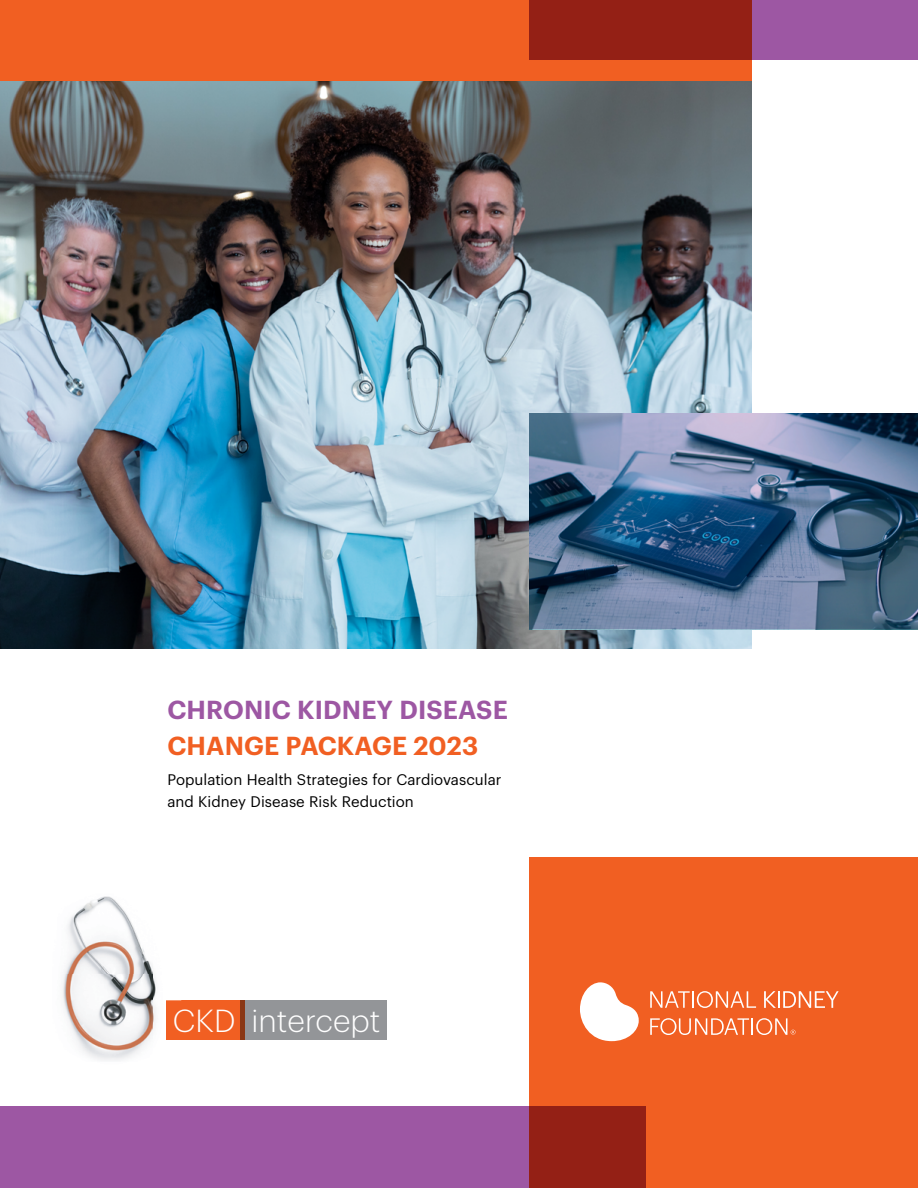
<style>
.page{position:relative;width:918px;height:1188px;background:#fff}
.page>*{position:absolute;margin:0;border:0;box-sizing:border-box;transform-origin:0 0}
.t1{font:300 31.5px "Graphik";color:#fff}
.t2{font:600 25.5px/36px "Graphik";letter-spacing:.005em;color:#9d57a3}
.Body2{font:15px/22.5px "Graphik";color:#000}
.s1{color:#f15f22}
.s2{font-size:31.2px}
</style>
<div class="page">
<div style="left:0;top:0;width:752px;height:81px;background:#f15f22"></div>
<svg style="left:529px;top:0;width:389px;height:60px;background:#973751"></svg>
<div style="left:167px;top:1001px;width:78px;height:39px;background:#f15f22"></div>
<div style="left:240px;top:1001px;width:147px;height:39px;background:#939598"></div>
<img style="left:62px;top:896px;width:91px;height:165px">
<img style="left:153px;top:973px;width:28px;height:31px">
<img style="left:153px;top:1004px;width:14px;height:36px">
<div style="left:529px;top:858px;width:389px;height:330px;background:#f15f22"></div>
<svg style="left:0;top:1107px;width:646px;height:81px;background:#9b4d89"></svg>
<img style="left:0;top:81px;width:752px;height:567px">
<svg style="left:580px;top:982px;width:59px;height:59px"></svg>
<svg style="left:650px;top:991px;width:106px;height:17px"></svg>
<svg style="left:764px;top:991px;width:75px;height:17px"></svg>
<svg style="left:650px;top:1018px;width:146px;height:17px"></svg>
<svg style="left:529px;top:413px;width:389px;height:216px;background:#526e8f"></svg>
<p class="t2" style="left:167px;top:690px;width:342px">CHRONIC KIDNEY DISEASE<br><span class="s1">CHANGE PACKAGE 2023</span></p>
<p class="Body2" style="left:167px;top:767px;width:336px">Population Health Strategies for Cardiovascular and Kidney Disease Risk Reduction</p>
<h1 class="t1" style="left:173px;top:997px;width:209px"><span class="s2">CKD</span> intercept</h1>
</div>
